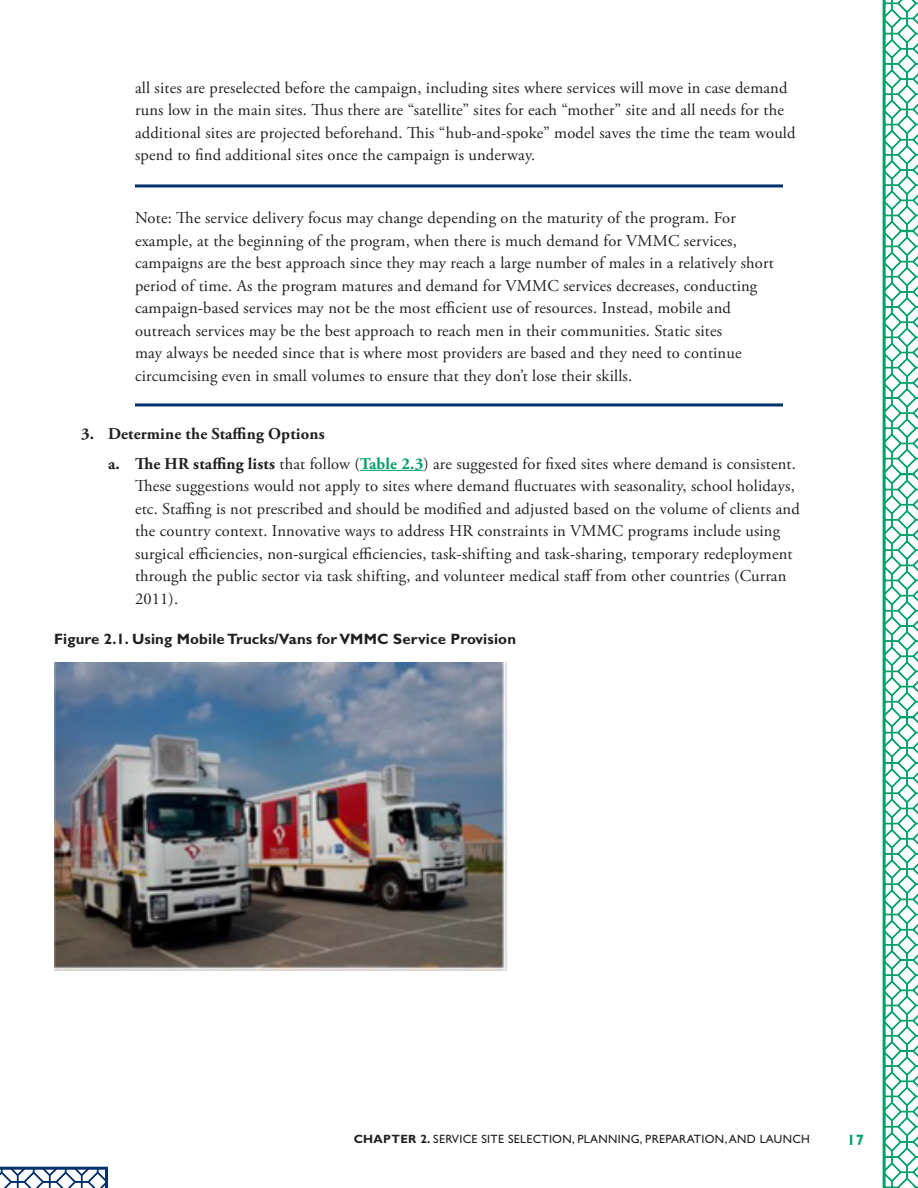
<style>
.page{position:relative;width:918px;height:1188px;background:#fff}
.page>*{position:absolute;margin:0;border:0;box-sizing:border-box;transform-origin:0 0}
.Note{font:16.5px/22.5px "Adobe Garamond Pro";letter-spacing:.01em;color:#231f20}
.Bullets_Lettered{font:16.5px/22.5px "Adobe Garamond Pro";letter-spacing:.01em;color:#231f20}
.t1{font:700 16.5px "Adobe Garamond Pro";letter-spacing:.01em;color:#231f20}
.Figure_Title{font:700 15px "Gill Sans Std";letter-spacing:.01em;color:#231f20}
.t2{font:700 15px "Gill Sans Std";color:#019f6b}
.t3{font:12px "Gill Sans Std";letter-spacing:.025em;color:#231f20}
.s1{font-weight:700}
.s2{font-weight:700;color:#019f6b}
</style>
<div class="page">
<svg style="left:0;top:1167px;width:108px;height:21px"></svg>
<svg style="left:883px;top:0;width:35px;height:1188px"></svg>
<hr style="left:135px;top:184px;width:648px;height:3px;background:#00306d">
<hr style="left:135px;top:403px;width:648px;height:3px;background:#00306d">
<hr style="left:360px;top:470px;width:63px;height:1px;background:#019f6b">
<img style="left:54px;top:663px;width:453px;height:308px">
<p class="Bullets_Lettered" style="left:135px;top:77px;width:662px">all sites are preselected before the campaign, including sites where services will move in case demand runs low in the main sites. Thus there are “satellite” sites for each “mother” site and all needs for the additional sites are projected beforehand. This “hub-and-spoke” model saves the time the team would spend to find additional sites once the campaign is underway.</p>
<p class="Note" style="left:135px;top:208px;width:640px">Note: The service delivery focus may change depending on the maturity of the program. For example, at the beginning of the program, when there is much demand for VMMC services, campaigns are the best approach since they may reach a large number of males in a relatively short period of time. As the program matures and demand for VMMC services decreases, conducting campaign-based services may not be the most efficient use of resources. Instead, mobile and outreach services may be the best approach to reach men in their communities. Static sites<br>may always be needed since that is where most providers are based and they need to continue circumcising even in small volumes to ensure that they don’t lose their skills.</p>
<p class="t1" style="left:81px;top:425px;width:245px">3. Determine the Staffing Options</p>
<p class="Note" style="left:135px;top:453px;width:666px;text-indent:-27px"><span class="s1">a. The HR staffing lists</span> that follow (<span class="s2">Table 2.3</span>) are suggested for fixed sites where demand is consistent.<br>These suggestions would not apply to sites where demand fluctuates with seasonality, school holidays, etc. Staffing is not prescribed and should be modified and adjusted based on the volume of clients and the country context. Innovative ways to address HR constraints in VMMC programs include using surgical efficiencies, non-surgical efficiencies, task-shifting and task-sharing, temporary redeployment through the public sector via task shifting, and volunteer medical staff from other countries (Curran 2011).</p>
<p class="Figure_Title" style="left:54px;top:630px;width:464px">Figure 2.1. Using Mobile Trucks/Vans for VMMC Service Provision</p>
<p class="t3" style="left:354px;top:1132px;width:458px"><span class="s1">CHAPTER 2.</span> SERVICE SITE SELECTION, PLANNING, PREPARATION, AND LAUNCH</p>
<p class="t2" style="left:847px;top:1131px;width:18px">17</p>
</div>
